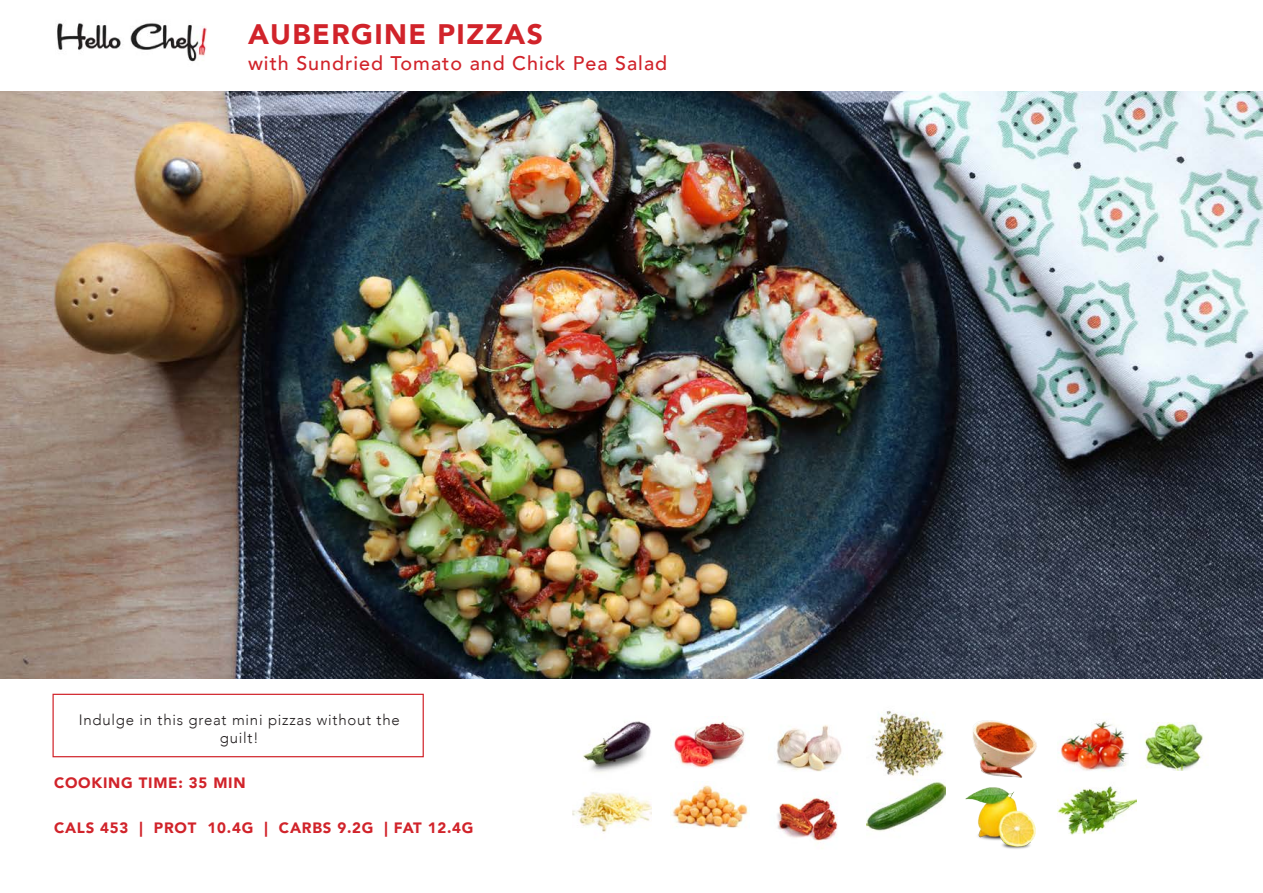
<style>
.page{position:relative;width:1263px;height:893px;background:#fff}
.page>*{position:absolute;margin:0;border:0;box-sizing:border-box;transform-origin:0 0}
.t1{font:900 28.2px "Avenir";letter-spacing:.05em;color:#d1232a}
.t2{font:500 19.65px "Avenir";letter-spacing:.05em;color:#d1232a}
.t3{font:900 15px "Avenir";letter-spacing:.05em;color:#d1232a}
.t4{font:300 15px/18px "Avenir";letter-spacing:.05em;color:#231f20;text-align:center}
</style>
<div class="page">
<img style="left:583px;top:721px;width:68px;height:38px">
<img style="left:670px;top:716px;width:75px;height:43px">
<img style="left:776px;top:725px;width:66px;height:34px">
<img style="left:874px;top:711px;width:71px;height:48px">
<img style="left:972px;top:720px;width:65px;height:39px">
<img style="left:1058px;top:720px;width:71px;height:39px">
<img style="left:1145px;top:722px;width:58px;height:49px">
<img style="left:572px;top:759px;width:80px;height:73px">
<img style="left:670px;top:785px;width:79px;height:43px">
<img style="left:777px;top:759px;width:61px;height:82px">
<img style="left:866px;top:759px;width:79px;height:73px">
<svg style="left:965px;top:759px;width:71px;height:77px"></svg>
<img style="left:966px;top:783px;width:69px;height:66px">
<svg style="left:1064px;top:759px;width:62px;height:12px"></svg>
<img style="left:1057px;top:786px;width:80px;height:49px">
<div style="left:53px;top:694px;width:371px;height:63px;border:1px solid #d1232a"></div>
<img style="left:0;top:92px;width:1263px;height:587px">
<img style="left:57px;top:23px;width:150px;height:39px">
<p class="t1" style="left:248px;top:10px;width:297px">AUBERGINE PIZZAS</p>
<p class="t2" style="left:248px;top:46px;width:421px">with Sundried Tomato and Chick Pea Salad</p>
<p class="t4" style="left:79px;top:711px;width:322px">Indulge in this great mini pizzas without the guilt!</p>
<p class="t3" style="left:54px;top:770px;width:193px">COOKING TIME: 35 MIN</p>
<p class="t3" style="left:54px;top:815px;width:421px">CALS 453 | PROT 10.4G | CARBS 9.2G | FAT 12.4G</p>
</div>
